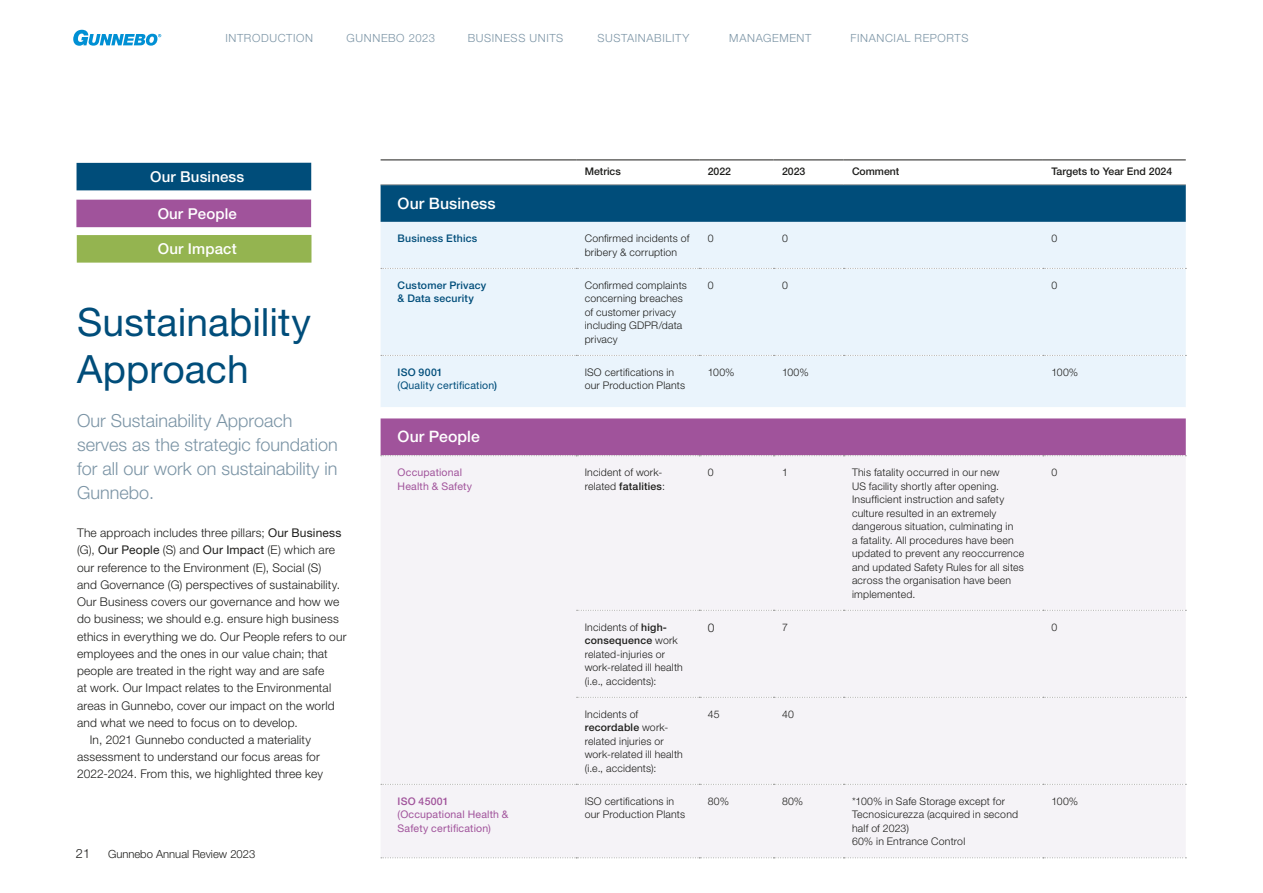
<style>
.page{position:relative;width:1263px;height:893px;background:#fff}
.page>*{position:absolute;margin:0;border:0;box-sizing:border-box;transform-origin:0 0}
.t1{font:39px/46.5px "Helvetica Neue LT Pro";letter-spacing:.005em;color:#004d7a}
.t2{font:300 18px/24px "Helvetica Neue LT Pro";color:#7b94a5}
.t3{font:500 15.75px "Helvetica Neue LT Pro";letter-spacing:.005em;color:#fff}
.t4{font:500 15px "Helvetica Neue LT Pro";letter-spacing:.01em;color:#fff}
.t5{font:300 12.75px "Helvetica Neue LT Pro";color:#1d1d1b}
.t6{font:300 12px "Helvetica Neue LT Pro";letter-spacing:.015em;color:#1d1d1b}
.t7{font:300 11.25px "Helvetica Neue LT Pro";letter-spacing:.055em;color:#7b94a5}
.t8{font:300 11.25px "Helvetica Neue LT Pro";color:#1d1d1b}
.t9{font:300 10.5px/13.5px "Helvetica Neue LT Pro";letter-spacing:.02em;color:#1d1d1b}
.t10{font:10.5px/13.5px "Helvetica Neue LT Pro";letter-spacing:.015em;color:#a0539b}
.t11{font:500 10.5px "Helvetica Neue LT Pro";color:#1d1d1b}
.t12{font:500 10.5px/13.5px "Helvetica Neue LT Pro";letter-spacing:.02em;color:#004d7a}
.t13{font:10.5px/13.5px "Helvetica Neue LT Pro";letter-spacing:.02em;color:#004d7a}
.t14{font:500 10.5px "Helvetica Neue LT Pro";letter-spacing:.02em;color:#a0539b}
.s1{font-weight:400}
.s2{font-weight:500}
</style>
<div class="page">
<div style="left:381px;top:185px;width:805px;height:37px;background:#004d7a"></div>
<div style="left:381px;top:222px;width:805px;height:185px;background:#eaf4fc"></div>
<div style="left:381px;top:456px;width:805px;height:401px;background:#f5f3f7"></div>
<svg style="left:381px;top:268px;width:805px;height:1px"></svg>
<svg style="left:381px;top:355px;width:805px;height:1px"></svg>
<div style="left:381px;top:418px;width:805px;height:38px;background:#a0539b"></div>
<svg style="left:577px;top:610px;width:609px;height:1px"></svg>
<svg style="left:577px;top:697px;width:609px;height:1px"></svg>
<svg style="left:381px;top:784px;width:805px;height:1px"></svg>
<svg style="left:381px;top:857px;width:805px;height:1px"></svg>
<hr style="left:381px;top:160px;width:195px;height:1px;background:#1d1d1b">
<hr style="left:576px;top:160px;width:123px;height:1px;background:#1d1d1b">
<hr style="left:699px;top:160px;width:74px;height:1px;background:#1d1d1b">
<hr style="left:773px;top:160px;width:70px;height:1px;background:#1d1d1b">
<hr style="left:843px;top:160px;width:200px;height:1px;background:#1d1d1b">
<hr style="left:1043px;top:160px;width:143px;height:1px;background:#1d1d1b">
<hr style="left:381px;top:184px;width:195px;height:1px;background:#9d9d9c">
<hr style="left:576px;top:184px;width:123px;height:1px;background:#9d9d9c">
<hr style="left:699px;top:184px;width:74px;height:1px;background:#9d9d9c">
<hr style="left:773px;top:184px;width:70px;height:1px;background:#9d9d9c">
<hr style="left:843px;top:184px;width:200px;height:1px;background:#9d9d9c">
<hr style="left:1043px;top:184px;width:143px;height:1px;background:#9d9d9c">
<div style="left:77px;top:163px;width:234px;height:27px;background:#004d7a"></div>
<div style="left:76px;top:199px;width:235px;height:28px;background:#a0539b"></div>
<div style="left:77px;top:235px;width:234px;height:28px;background:#94b450"></div>
<svg style="left:73px;top:30px;width:88px;height:16px"></svg>
<p class="t7" style="left:225px;top:31px;width:89px">INTRODUCTION</p>
<p class="t7" style="left:347px;top:31px;width:90px">GUNNEBO 2023</p>
<p class="t7" style="left:468px;top:31px;width:97px">BUSINESS UNITS</p>
<p class="t7" style="left:597px;top:31px;width:93px">SUSTAINABILITY</p>
<p class="t7" style="left:729px;top:31px;width:84px">MANAGEMENT</p>
<p class="t7" style="left:850px;top:31px;width:119px">FINANCIAL REPORTS</p>
<h3 class="t4" style="left:150px;top:168px;width:96px">Our Business</h3>
<h3 class="t4" style="left:158px;top:205px;width:81px">Our People</h3>
<h3 class="t4" style="left:158px;top:239px;width:80px">Our Impact</h3>
<h1 class="t1" style="left:77px;top:298px;width:235px">Sustainability<br>Approach</h1>
<h2 class="t2" style="left:77px;top:409px;width:262px">Our Sustainability Approach serves as the strategic foundation for all our work on sustainability in<br>Gunnebo.</h2>
<p class="t6" style="left:77px;top:525px;width:266px">The approach includes three pillars; <span class="s1">Our Business</span></p>
<p class="t6" style="left:77px;top:543px;width:260px">(G), <span class="s1">Our People</span> (S) and <span class="s1">Our Impact</span> (E) which are</p>
<p class="t6" style="left:77px;top:560px;width:246px">our reference to the Environment (E), Social (S)</p>
<p class="t6" style="left:77px;top:577px;width:264px">and Governance (G) perspectives of sustainability.</p>
<p class="t6" style="left:77px;top:594px;width:264px">Our Business covers our governance and how we</p>
<p class="t6" style="left:77px;top:612px;width:263px">do business; we should e.g. ensure high business</p>
<p class="t6" style="left:77px;top:629px;width:271px">ethics in everything we do. Our People refers to our</p>
<p class="t6" style="left:77px;top:646px;width:252px">employees and the ones in our value chain; that</p>
<p class="t6" style="left:77px;top:663px;width:249px">people are treated in the right way and are safe</p>
<p class="t6" style="left:77px;top:681px;width:256px">at work. Our Impact relates to the Environmental</p>
<p class="t6" style="left:77px;top:698px;width:259px">areas in Gunnebo, cover our impact on the world</p>
<p class="t6" style="left:77px;top:715px;width:222px">and what we need to focus on to develop.</p>
<p class="t6" style="left:90px;top:732px;width:223px">In, 2021 Gunnebo conducted a materiality</p>
<p class="t6" style="left:77px;top:750px;width:244px">assessment to understand our focus areas for</p>
<p class="t6" style="left:77px;top:767px;width:247px">2022-2024. From this, we highlighted three key</p>
<p class="t5" style="left:76px;top:846px;width:16px">21</p>
<p class="t8" style="left:108px;top:847px;width:149px">Gunnebo Annual Review 2023</p>
<p class="t11" style="left:585px;top:165px;width:38px">Metrics</p>
<p class="t11" style="left:708px;top:165px;width:25px">2022</p>
<p class="t11" style="left:782px;top:165px;width:25px">2023</p>
<p class="t11" style="left:852px;top:165px;width:49px">Comment</p>
<p class="t11" style="left:1051px;top:165px;width:122px">Targets to Year End 2024</p>
<h3 class="t3" style="left:398px;top:194px;width:100px">Our Business</h3>
<p class="t12" style="left:398px;top:232px;width:81px">Business Ethics</p>
<p class="t9" style="left:585px;top:231px;width:106px">Confirmed incidents of bribery &amp; corruption</p>
<p class="t9" style="left:708px;top:231px;width:7px">0</p>
<p class="t9" style="left:782px;top:231px;width:7px">0</p>
<p class="t9" style="left:1051px;top:231px;width:7px">0</p>
<p class="t12" style="left:398px;top:278px;width:90px">Customer Privacy &amp; Data security</p>
<p class="t9" style="left:585px;top:278px;width:104px">Confirmed complaints concerning breaches of customer privacy including GDPR/data privacy</p>
<p class="t9" style="left:708px;top:278px;width:7px">0</p>
<p class="t9" style="left:782px;top:278px;width:7px">0</p>
<p class="t9" style="left:1051px;top:278px;width:7px">0</p>
<p class="t13" style="left:398px;top:365px;width:101px"><span class="s2">ISO 9001<br></span>(Quality certification<span class="s2">)</span></p>
<p class="t9" style="left:585px;top:365px;width:102px">ISO certifications in our Production Plants</p>
<p class="t9" style="left:708px;top:365px;width:28px">100%</p>
<p class="t9" style="left:782px;top:365px;width:28px">100%</p>
<p class="t9" style="left:1051px;top:365px;width:28px">100%</p>
<h3 class="t3" style="left:398px;top:427px;width:84px">Our People</h3>
<p class="t10" style="left:398px;top:465px;width:76px">Occupational<br>Health &amp; Safety</p>
<p class="t9" style="left:585px;top:465px;width:82px">Incident of work&shy;related <span class="s2">fatalities</span>:</p>
<p class="t9" style="left:708px;top:465px;width:7px">0</p>
<p class="t9" style="left:782px;top:465px;width:7px">1</p>
<p class="t9" style="left:852px;top:465px;width:174px">This fatality occurred in our new<br>US facility shortly after opening.<br>Insufficient instruction and safety culture resulted in an extremely dangerous situation, culminating in<br>a fatality. All procedures have been updated to prevent any reoccurrence and updated Safety Rules for all sites across the organisation have been implemented.</p>
<p class="t9" style="left:1051px;top:465px;width:7px">0</p>
<p class="t9" style="left:585px;top:620px;width:100px">Incidents of <span class="s2">high&shy;consequence</span> work related-injuries or work-related ill health (i.e., accidents):</p>
<p class="t6" style="left:708px;top:620px;width:8px">0</p>
<p class="t9" style="left:782px;top:620px;width:7px">7</p>
<p class="t9" style="left:1051px;top:620px;width:7px">0</p>
<p class="t9" style="left:585px;top:707px;width:100px">Incidents of <span class="s2">recordable</span> work&shy;related injuries or work-related ill health (i.e., accidents):</p>
<p class="t9" style="left:708px;top:707px;width:13px">45</p>
<p class="t9" style="left:782px;top:707px;width:13px">40</p>
<p class="t14" style="left:398px;top:794px;width:53px">ISO 45001</p>
<p class="t10" style="left:398px;top:807px;width:112px">(Occupational Health &amp;<br>Safety certification)</p>
<p class="t9" style="left:585px;top:794px;width:102px">ISO certifications in our Production Plants</p>
<p class="t9" style="left:708px;top:794px;width:23px">80%</p>
<p class="t9" style="left:782px;top:794px;width:23px">80%</p>
<p class="t9" style="left:852px;top:794px;width:168px">*100% in Safe Storage except for<br>Tecnosicurezza (acquired in second half of 2023)<br>60% in Entrance Control</p>
<p class="t9" style="left:1051px;top:794px;width:28px">100%</p>
</div>
